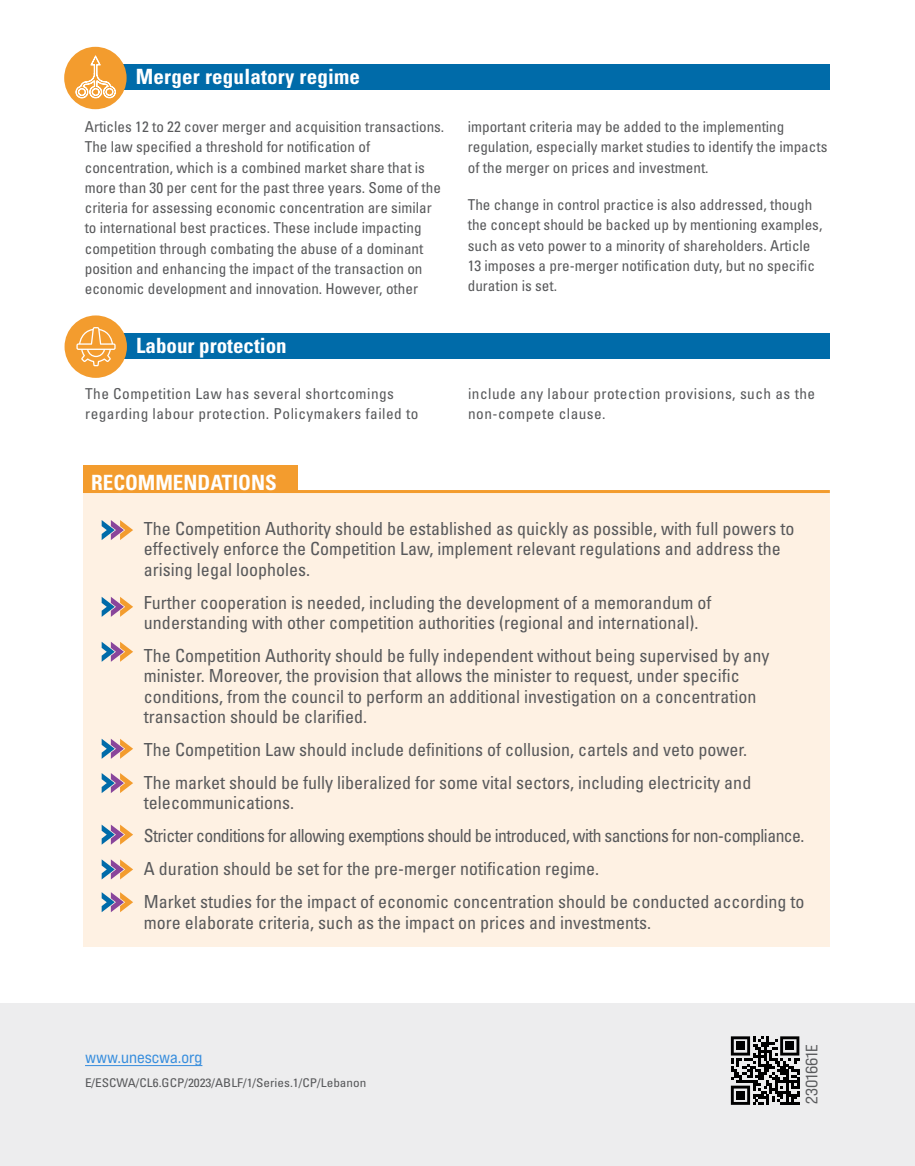
<style>
.page{position:relative;width:915px;height:1166px;background:#fff}
.page>*{position:absolute;margin:0;border:0;box-sizing:border-box;transform-origin:0 0}
.t1{font:700 condensed 21px "Univers LT Std";color:#fff}
.B-e1{font:condensed 18px/20.2px "Univers LT Std";color:#58595b}
.B-e1-2{font:condensed 18px "Univers LT Std";letter-spacing:-.03em;color:#58595b}
.Body-Text{font:expanded 16.5px "Bebas Neue Pro";color:#368ddd}
.Body-Text-2{font:expanded 16.5px "Bebas Neue Pro";color:#58595b}
.B-e1-3{font:condensed 15px/20.2px "Univers LT Std";color:#58595b}
.B-e1-4{font:condensed 15px/20.2px "Univers LT Std";letter-spacing:.03em;color:#58595b}
.B-e1_New{font:condensed 12px "Univers LT Std";color:#58595b;scale:1.1 1}
</style>
<div class="page">
<div style="left:85px;top:64px;width:744px;height:26px;background:#006ba9"></div>
<div style="left:64px;top:47px;width:62px;height:62px;background:#f39c2e;border-radius:50%"></div>
<svg style="left:75px;top:54px;width:41px;height:44px"></svg>
<div style="left:84px;top:493px;width:745px;height:453px;background:#fef1e3"></div>
<div style="left:84px;top:465px;width:213px;height:28px;background:#f39c2e"></div>
<hr style="left:84px;top:490px;width:745px;height:3px;background:#f39c2e">
<svg style="left:102px;top:520px;width:31px;height:20px"></svg>
<svg style="left:102px;top:597px;width:31px;height:19px"></svg>
<svg style="left:102px;top:642px;width:31px;height:19px"></svg>
<svg style="left:102px;top:739px;width:31px;height:19px"></svg>
<svg style="left:102px;top:773px;width:31px;height:19px"></svg>
<svg style="left:102px;top:824px;width:31px;height:20px"></svg>
<svg style="left:102px;top:859px;width:31px;height:20px"></svg>
<svg style="left:102px;top:892px;width:31px;height:20px"></svg>
<div style="left:85px;top:333px;width:744px;height:25px;background:#006ba9"></div>
<div style="left:64px;top:315px;width:63px;height:63px;background:#f39c2e;border-radius:50%"></div>
<svg style="left:76px;top:327px;width:40px;height:39px"></svg>
<div style="left:0;top:1002px;width:914px;height:163px;background:#ededee"></div>
<hr style="left:85px;top:1064px;width:117px;height:1px;background:#368ddd">
<svg style="left:730px;top:1036px;width:70px;height:69px"></svg>
<svg style="left:730px;top:1036px;width:69px;height:68px"></svg>
<div style="left:736px;top:1041px;width:8px;height:8px;background:#000"></div>
<div style="left:785px;top:1041px;width:8px;height:8px;background:#000"></div>
<div style="left:736px;top:1090px;width:8px;height:8px;background:#000"></div>
<p class="t1" style="left:136px;top:64px;width:226px">Merger regulatory regime</p>
<p class="B-e1-3" style="left:85px;top:116px;width:361px">Articles 12 to 22 cover merger and acquisition transactions.<br>The law specified a threshold for notification of concentration, which is a combined market share that is more than 30 per cent for the past three years. Some of the criteria for assessing economic concentration are similar to international best practices. These include impacting competition through combating the abuse of a dominant position and enhancing the impact of the transaction on economic development and innovation. However, other</p>
<p class="B-e1-3" style="left:467px;top:116px;width:361px">important criteria may be added to the implementing regulation, especially market studies to identify the impacts of the merger on prices and investment.</p>
<p class="B-e1-3" style="left:467px;top:194px;width:356px">The change in control practice is also addressed, though the concept should be backed up by mentioning examples, such as veto power to a minority of shareholders. Article 13 imposes a pre-merger notification duty, but no specific duration is set.</p>
<p class="t1" style="left:136px;top:332px;width:152px">Labour protection</p>
<p class="B-e1-4" style="left:85px;top:383px;width:335px">The Competition Law has several shortcomings regarding labour protection. Policymakers failed to</p>
<p class="B-e1-4" style="left:468px;top:383px;width:348px">include any labour protection provisions, such as the non-compete clause.</p>
<p class="t1" style="left:91px;top:469px;width:187px">RECOMMENDATIONS</p>
<p class="B-e1" style="left:144px;top:518px;width:651px">The Competition Authority should be established as quickly as possible, with full powers to effectively enforce the Competition Law, implement relevant regulations and address the arising legal loopholes.</p>
<p class="B-e1" style="left:144px;top:591px;width:568px">Further cooperation is needed, including the development of a memorandum of understanding with other competition authorities (regional and international).</p>
<p class="B-e1" style="left:144px;top:645px;width:626px">The Competition Authority should be fully independent without being supervised by any minister. Moreover, the provision that allows the minister to request, under specific conditions, from the council to perform an additional investigation on a concentration transaction should be clarified.</p>
<p class="B-e1" style="left:144px;top:738px;width:604px">The Competition Law should include definitions of collusion, cartels and veto power.</p>
<p class="B-e1" style="left:144px;top:772px;width:608px">The market should be fully liberalized for some vital sectors, including electricity and telecommunications.</p>
<p class="B-e1-2" style="left:144px;top:824px;width:661px">Stricter conditions for allowing exemptions should be introduced, with sanctions for non-compliance.</p>
<p class="B-e1" style="left:144px;top:858px;width:456px">A duration should be set for the pre-merger notification regime.</p>
<p class="B-e1" style="left:144px;top:891px;width:661px">Market studies for the impact of economic concentration should be conducted according to more elaborate criteria, such as the impact on prices and investments.</p>
<p class="Body-Text" style="left:85px;top:1046px;width:119px">www.unescwa.org</p>
<p class="B-e1_New" style="left:85px;top:1074px;width:257px">E/ESCWA/CL6.GCP/2023/ABLF/1/Series.1/CP/Lebanon</p>
<p class="Body-Text-2" style="left:801px;top:1103px;width:60px;rotate:-90deg">2301661E</p>
</div>
